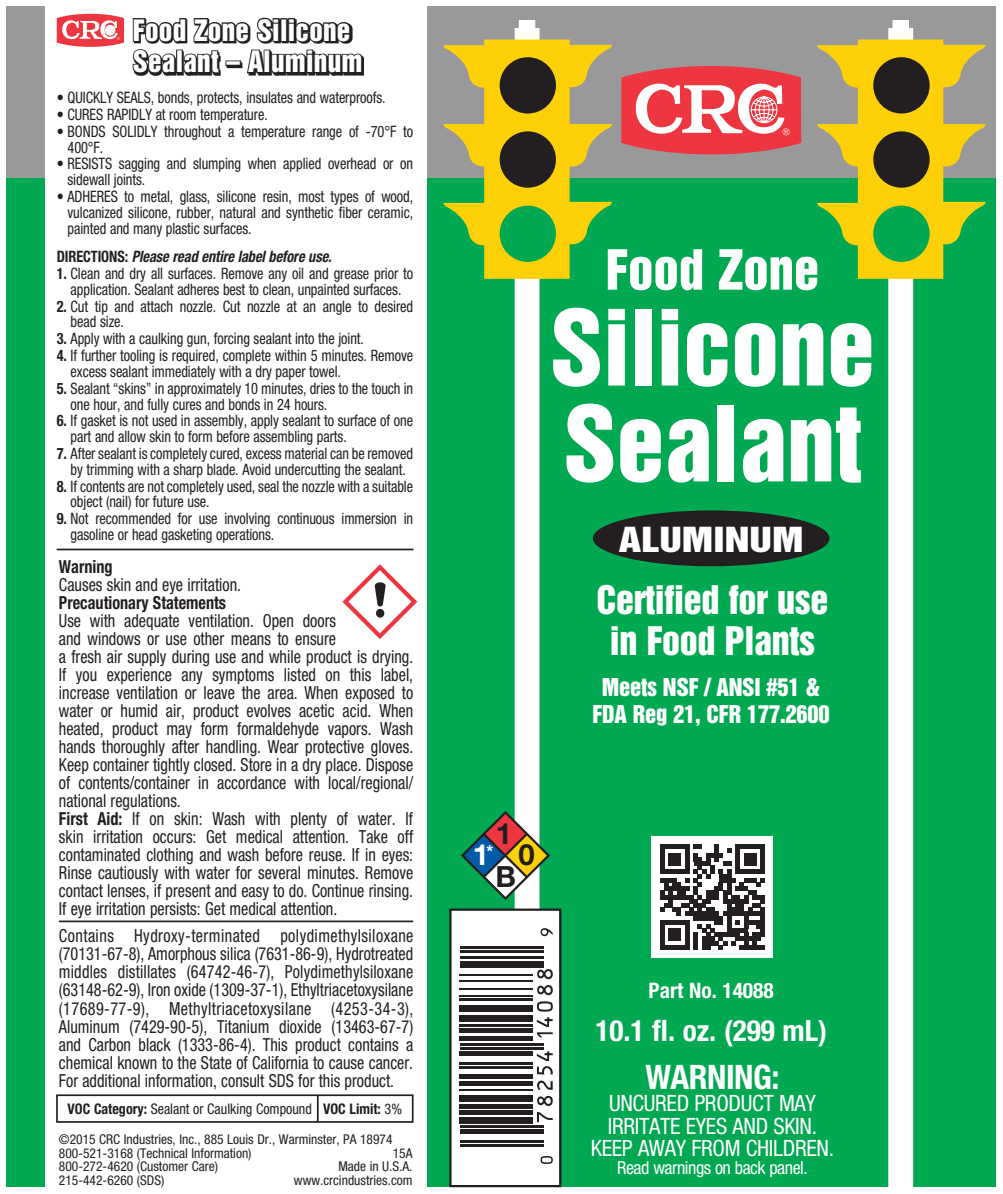
<style>
.page{position:relative;width:1003px;height:1194px;background:#fff}
.page>*{position:absolute;margin:0;border:0;box-sizing:border-box;transform-origin:0 0}
.t1{font:95.85px/95.9px "Helvetica Inserat LT Std";color:#fff}
.t2{font:50.62px "Helvetica Inserat LT Std";color:#fff}
.t3{font:36px/40.5px "Helvetica Inserat LT Std";letter-spacing:-.01em;color:#fff;text-align:center}
.t4{font:700 condensed 33.75px "Helvetica Neue";letter-spacing:-.015em;color:#fff}
.t5{font:31.5px "Helvetica Inserat LT Std";color:#fff;scale:1.28 1}
.t6{font:700 condensed 29.25px "Helvetica Neue";color:#fff}
.t7{font:700 29.25px/21.6px "Helvetica Neue";color:#231f20;text-align:center}
.t8{font:27px/31.5px "Helvetica Inserat";letter-spacing:.01em;color:#fff}
.t9{font:condensed 22.5px/22.5px "Helvetica Neue";letter-spacing:-.015em;color:#fff;text-align:center}
.t10{font:22.5px/27px "Helvetica Inserat";letter-spacing:-.01em;color:#fff;text-align:center}
.t11{font:700 condensed 21.38px "Helvetica Neue";color:#fff}
.t12{font:condensed 18px/18px "Helvetica Neue";color:#231f20;scale:.9 1}
.t13{font:700 condensed 18px "Helvetica Neue";color:#231f20;scale:.9 1}
.t14{font:condensed 18px "Helvetica Neue";letter-spacing:-.025em;color:#fff}
.t15{font:condensed 15.75px/15.8px "Helvetica Neue";letter-spacing:-.005em;color:#231f20;scale:.91 1}
.t16{font:italic 700 condensed 15.75px "Helvetica Neue";letter-spacing:-.005em;color:#231f20;scale:.91 1}
.t17{font:condensed 14.62px "Helvetica Neue";color:#231f20;scale:.96 1}
.t18{font:condensed 13.5px/13.5px "Helvetica Neue";color:#231f20}
.s1{font-style:normal}
.s2{font-weight:700}
.s3{color:#fff}
</style>
<div class="page">
<div style="left:7px;top:177px;width:988px;height:1010px;background:#00a851"></div>
<div style="left:7px;top:7px;width:988px;height:171px;background:#9a999a"></div>
<svg style="left:816px;top:20px;width:169px;height:1167px"></svg>
<div style="left:873px;top:57px;width:56px;height:56px;background:#231f20;border-radius:50%"></div>
<div style="left:873px;top:131px;width:56px;height:57px;background:#231f20;border-radius:50%"></div>
<div style="left:873px;top:206px;width:56px;height:56px;background:#00a851;border-radius:50%"></div>
<div style="left:46px;top:7px;width:381px;height:1180px;background:#fff"></div>
<hr style="left:59px;top:920px;width:354px;height:2px;background:#231f20">
<hr style="left:57px;top:548px;width:356px;height:2px;background:#231f20">
<svg style="left:56px;top:1094px;width:358px;height:29px"></svg>
<svg style="left:621px;top:66px;width:179px;height:88px;background:#eb6a71"></svg>
<div style="left:592px;top:510px;width:237px;height:56px;background:#231f20;border-radius:50%"></div>
<div style="left:651px;top:836px;width:122px;height:121px;background:#fff"></div>
<svg style="left:660px;top:844px;width:104px;height:105px"></svg>
<hr style="left:735px;top:844px;width:29px;height:4px;background:#231f20">
<svg style="left:57px;top:14px;width:67px;height:33px"></svg>
<svg style="left:342px;top:564px;width:75px;height:75px"></svg>
<svg style="left:136px;top:56px;width:228px;height:20px"></svg>
<svg style="left:132px;top:17px;width:231px;height:58px"></svg>
<svg style="left:443px;top:20px;width:169px;height:1167px"></svg>
<h3 class="t8" style="left:133px;top:15px;width:231px">Food Zone Silicone<br>Sealant – Aluminum</h3>
<p class="t15" style="left:57px;top:90px;width:363px">• QUICKLY SEALS, bonds, protects, insulates and waterproofs.</p>
<p class="t15" style="left:57px;top:106px;width:233px">• CURES RAPIDLY at room temperature.</p>
<p class="t15" style="left:67px;top:123px;width:381px;text-indent:-11px">• BONDS SOLIDLY throughout a temperature range of -70°F to<br>400°F.</p>
<p class="t15" style="left:67px;top:156px;width:381px;text-indent:-11px">• RESISTS sagging and slumping when applied overhead or on sidewall joints.</p>
<p class="t15" style="left:67px;top:188px;width:381px;text-align:justify;text-indent:-11px">• ADHERES to metal, glass, silicone resin, most types of wood, vulcanized silicone, rubber, natural and synthetic fiber ceramic, painted and many plastic surfaces.</p>
<p class="t16" style="left:57px;top:247px;width:303px"><span class="s1">DIRECTIONS:</span> Please read entire label before use.</p>
<p class="t15" style="left:57px;top:265px;width:393px;text-align:center"><span class="s2">1.</span> Clean and dry all surfaces. Remove any oil and grease prior to application. Sealant adheres best to clean, unpainted surfaces.</p>
<p class="t15" style="left:71px;top:298px;width:378px;text-indent:-14px"><span class="s2">2.</span> Cut tip and attach nozzle. Cut nozzle at an angle to desired bead size.</p>
<p class="t15" style="left:57px;top:331px;width:339px"><span class="s2">3.</span> Apply with a caulking gun, forcing sealant into the joint.</p>
<p class="t15" style="left:71px;top:347px;width:378px;text-indent:-14px"><span class="s2">4.</span> If further tooling is required, complete within 5 minutes. Remove excess sealant immediately with a dry paper towel.</p>
<p class="t15" style="left:71px;top:380px;width:378px;text-indent:-14px"><span class="s2">5.</span> Sealant “skins” in approximately 10 minutes, dries to the touch in one hour, and fully cures and bonds in 24 hours.</p>
<p class="t15" style="left:71px;top:413px;width:378px;text-indent:-14px"><span class="s2">6.</span> If gasket is not used in assembly, apply sealant to surface of one part and allow skin to form before assembling parts.</p>
<p class="t15" style="left:57px;top:445px;width:393px;text-align:center"><span class="s2">7.</span> After sealant is completely cured, excess material can be removed by trimming with a sharp blade. Avoid undercutting the sealant.</p>
<p class="t15" style="left:71px;top:478px;width:378px;text-indent:-14px"><span class="s2">8.</span> If contents are not completely used, seal the nozzle with a suitable object (nail) for future use.</p>
<p class="t15" style="left:71px;top:511px;width:378px;text-indent:-14px"><span class="s2">9.</span> Not recommended for use involving continuous immersion in gasoline or head gasketing operations.</p>
<p class="t13" style="left:59px;top:556px;width:61px">Warning</p>
<p class="t12" style="left:59px;top:576px;width:204px">Causes skin and eye irritation.</p>
<p class="t13" style="left:59px;top:592px;width:187px">Precautionary Statements</p>
<p class="t12" style="left:59px;top:612px;width:395px">Use with adequate ventilation. Open doors<br>and windows or use other means to ensure<br>a fresh air supply during use and while product is drying.<br>If you experience any symptoms listed on this label, increase ventilation or leave the area. When exposed to water or humid air, product evolves acetic acid. When heated, product may form formaldehyde vapors. Wash hands thoroughly after handling. Wear protective gloves.<br>Keep container tightly closed. Store in a dry place. Dispose of contents/container in accordance with local/regional/ national regulations.<br><span class="s2">First Aid:</span> If on skin: Wash with plenty of water. If skin irritation occurs: Get medical attention. Take off contaminated clothing and wash before reuse. If in eyes:<br>Rinse cautiously with water for several minutes. Remove contact lenses, if present and easy to do. Continue rinsing.<br>If eye irritation persists: Get medical attention.</p>
<p class="t12" style="left:59px;top:927px;width:395px;text-align:justify">Contains Hydroxy-terminated polydimethylsiloxane (70131-67-8), Amorphous silica (7631-86-9), Hydrotreated middles distillates (64742-46-7), Polydimethylsiloxane (63148-62-9), Iron oxide (1309-37-1), Ethyltriacetoxysilane (17689-77-9), Methyltriacetoxysilane (4253-34-3), Aluminum (7429-90-5), Titanium dioxide (13463-67-7) and Carbon black (1333-86-4). This product contains a chemical known to the State of California to cause cancer.<br>For additional information, consult SDS for this product.</p>
<p class="t17" style="left:68px;top:1100px;width:350px"><span class="s2">VOC Category:</span> Sealant or Caulking Compound <span class="s2">VOC Limit:</span> 3%</p>
<p class="t18" style="left:59px;top:1132px;width:335px">©2015 CRC Industries, Inc., 885 Louis Dr., Warminster, PA 18974<br>800-521-3168 (Technical Information)</p>
<p class="t18" style="left:392px;top:1146px;width:21px">15A</p>
<p class="t18" style="left:59px;top:1159px;width:160px">800-272-4620 (Customer Care)</p>
<p class="t18" style="left:338px;top:1159px;width:76px">Made in U.S.A.</p>
<p class="t18" style="left:59px;top:1173px;width:107px">215-442-6260 (SDS)</p>
<p class="t18" style="left:294px;top:1173px;width:120px">www.crcindustries.com</p>
<h2 class="t2" style="left:605px;top:239px;width:215px">Food Zone</h2>
<h1 class="t1" style="left:549px;top:302px;width:326px">Silicone<br>Sealant</h1>
<h3 class="t5" style="left:618px;top:521px;width:146px">ALUMINUM</h3>
<h3 class="t3" style="left:596px;top:580px;width:234px">Certified for use in Food Plants</h3>
<p class="t10" style="left:592px;top:674px;width:239px">Meets NSF / ANSI #51 &amp;<br>FDA Reg 21, CFR 177.2600</p>
<h3 class="t7" style="left:472px;top:821px;width:63px">1<br><span class="s3">1</span><sup>*</sup> 0<br>B</h3>
<p class="t11" style="left:648px;top:977px;width:127px">Part No. 14088</p>
<h3 class="t6" style="left:595px;top:1013px;width:233px">10.1 fl. oz. (299 mL)</h3>
<h3 class="t4" style="left:645px;top:1056px;width:135px">WARNING:</h3>
<p class="t9" style="left:590px;top:1092px;width:244px">UNCURED PRODUCT MAY<br>IRRITATE EYES AND SKIN.<br>KEEP AWAY FROM CHILDREN.</p>
<p class="t14" style="left:617px;top:1157px;width:192px">Read warnings on back panel.</p>
</div>
